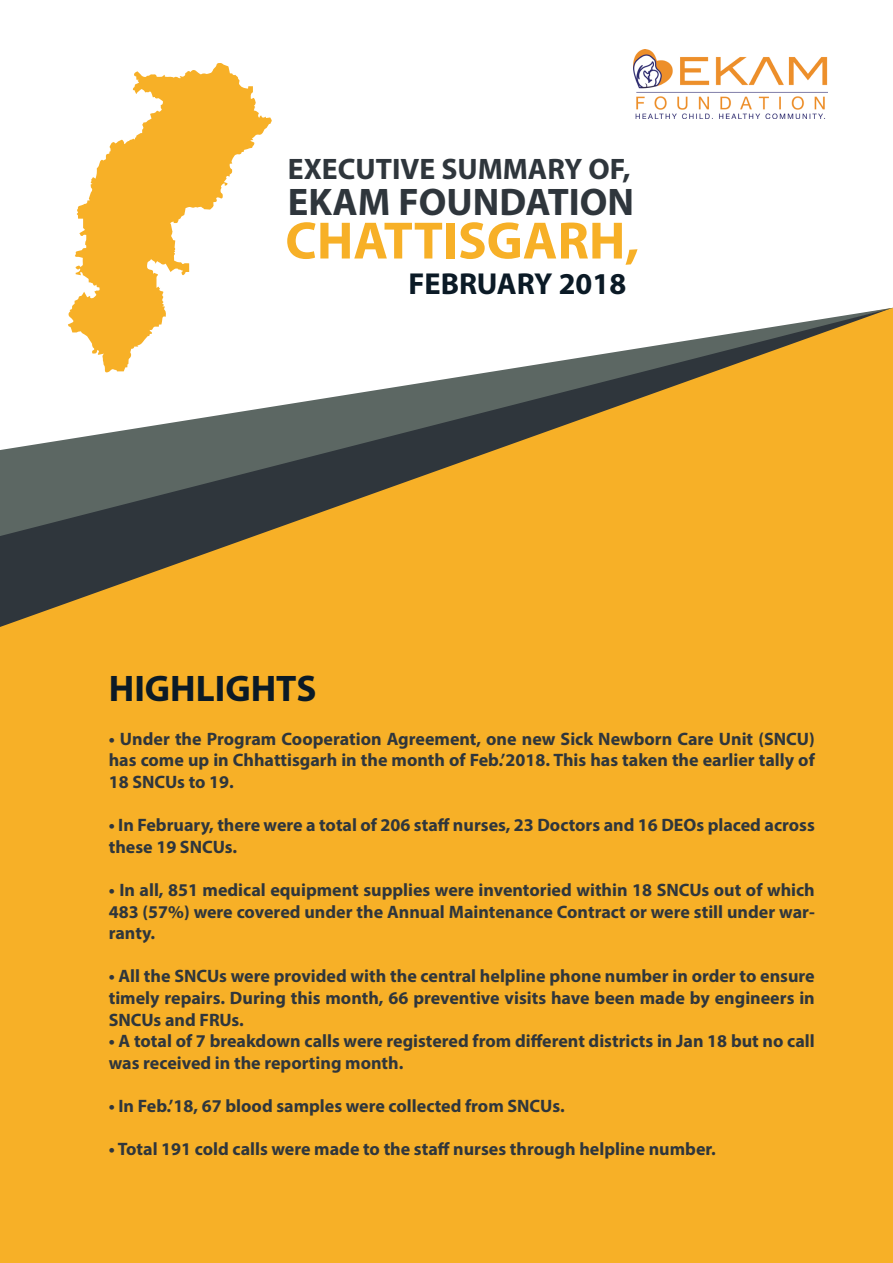
<style>
.page{position:relative;width:893px;height:1263px;background:#fff}
.page>*{position:absolute;margin:0;border:0;box-sizing:border-box;transform-origin:0 0}
.t1{font:700 52.95px "Myriad Pro";color:#f7b027}
.t2{font:700 38.55px "Myriad Pro";color:#2f363c}
.t3{font:700 37.2px "Myriad Pro";color:#0b1a26}
.t4{font:700 30.45px "Myriad Pro";color:#0b1a26}
.t5{font:700 29.7px "Myriad Pro";color:#2f363c}
.t6{font:700 18px/21.6px "Myriad Pro";color:#2f363c;text-align:justify}
</style>
<div class="page">
<div style="left:0;top:547px;width:893px;height:716px;background:#f7b027"></div>
<img style="left:634px;top:50px;width:193px;height:69px">
<svg style="left:72px;top:63px;width:200px;height:245px"></svg>
<svg style="left:0;top:308px;width:892px;height:320px;fill:#f7b027"></svg>
<h3 class="t5" style="left:288px;top:150px;width:344px">EXECUTIVE SUMMARY OF,</h3>
<h2 class="t2" style="left:288px;top:177px;width:348px">EKAM FOUNDATION</h2>
<h1 class="t1" style="left:285px;top:206px;width:355px">CHATTISGARH,</h1>
<h3 class="t4" style="left:408px;top:264px;width:219px">FEBRUARY 2018</h3>
<h3 class="t3" style="left:109px;top:664px;width:209px">HIGHLIGHTS</h3>
<p class="t6" style="left:109px;top:727px;width:707px">• Under the Program Cooperation Agreement, one new Sick Newborn Care Unit (SNCU) has come up in Chhattisgarh in the month of Feb.’2018. This has taken the earlier tally of 18 SNCUs to 19.</p>
<p class="t6" style="left:109px;top:814px;width:708px">• In February, there were a total of 206 staff nurses, 23 Doctors and 16 DEOs placed across these 19 SNCUs.</p>
<p class="t6" style="left:109px;top:878px;width:708px">• In all, 851 medical equipment supplies were inventoried within 18 SNCUs out of which 483 (57%) were covered under the Annual Maintenance Contract or were still under war&shy;ranty.</p>
<p class="t6" style="left:109px;top:965px;width:708px">• All the SNCUs were provided with the central helpline phone number in order to ensure timely repairs. During this month, 66 preventive visits have been made by engineers in SNCUs and FRUs.</p>
<p class="t6" style="left:109px;top:1030px;width:708px">• A total of 7 breakdown calls were registered from different districts in Jan 18 but no call was received in the reporting month.</p>
<p class="t6" style="left:109px;top:1094px;width:457px">• In Feb.’18, 67 blood samples were collected from SNCUs.</p>
<p class="t6" style="left:109px;top:1138px;width:609px">• Total 191 cold calls were made to the staff nurses through helpline number.</p>
</div>
